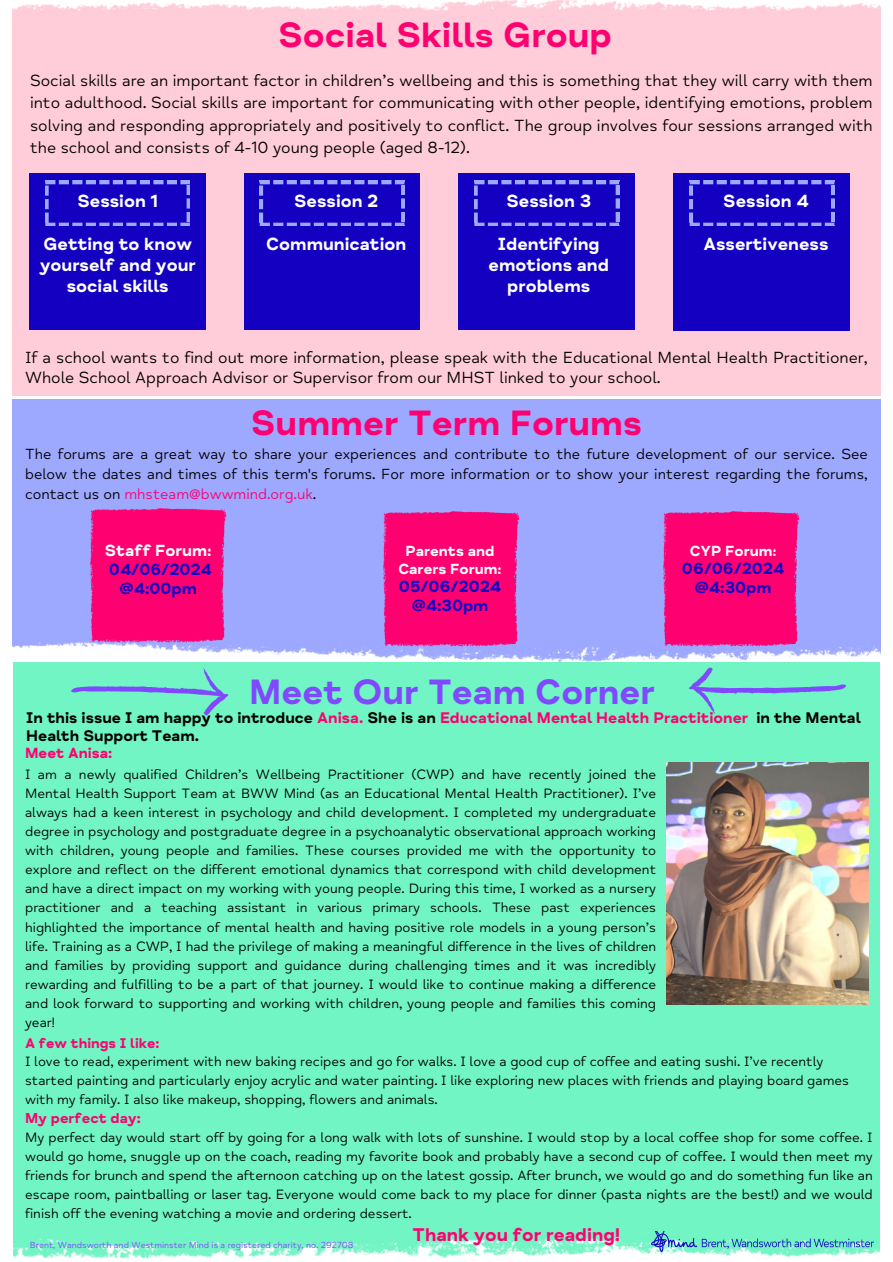
<style>
.page{position:relative;width:893px;height:1262px;background:#fff}
.page>*{position:absolute;margin:0;border:0;box-sizing:border-box;transform-origin:0 0}
.t1{font:700 36px "Mind Meridian";color:#ff0071}
.t2{font:36px "Mind Meridian Display";color:#8149ff}
.t3{font:700 18.75px "Mind Meridian";color:#ff0071}
.t4{font:700 18px/21.3px "Mind Meridian";color:#fff;text-align:center}
.t5{font:16.5px/22.5px "Mind Meridian";color:#000;text-align:justify}
.t6{font:700 16.5px/19.2px "Mind Meridian";color:#1300c1;text-align:center}
.t7{font:700 15.75px/18px "Mind Meridian";color:#000}
.t8{font:15px/20.2px "Mind Meridian";color:#000;text-align:justify}
.t9{font:15px/18px "Mind Meridian Display";color:#fff;text-align:center}
.t10{font:700 15px "Mind Meridian";color:#ff0071}
.t11{font:700 14.7px "Mind Meridian";color:#ff0071}
.t12{font:700 14.4px "Mind Meridian";color:#ff0071}
.t13{font:13.8px/19px "Mind Meridian";color:#000;text-align:justify}
.t14{font:9px "Mind Meridian";color:#8149ff}
.s1{color:#ff0071}
.s2{font-family:"Mind Meridian Display";font-weight:400;color:#fff}
</style>
<div class="page">
<div style="left:14px;top:695px;width:865px;height:564px;background:#71f5c4"></div>
<img style="left:651px;top:1230px;width:221px;height:20px">
<div style="left:71px;top:695px;width:158px;height:20px;background:#71f5c4"></div>
<div style="left:687px;top:695px;width:160px;height:20px;background:#71f5c4"></div>
<div style="left:12px;top:0;width:868px;height:396px;background:#ffcdd9"></div>
<img style="left:12px;top:399px;width:868px;height:296px">
<img style="left:86px;top:503px;width:145px;height:145px">
<img style="left:378px;top:507px;width:146px;height:145px">
<img style="left:658px;top:507px;width:145px;height:145px">
<div style="left:30px;top:173px;width:175px;height:156px;background:#1300c1"></div>
<svg style="left:45px;top:181px;width:145px;height:45px"></svg>
<img style="left:666px;top:762px;width:202px;height:241px">
<div style="left:244px;top:173px;width:176px;height:156px;background:#1300c1"></div>
<div style="left:458px;top:173px;width:176px;height:156px;background:#1300c1"></div>
<div style="left:673px;top:174px;width:175px;height:156px;background:#1300c1"></div>
<svg style="left:259px;top:181px;width:145px;height:45px"></svg>
<svg style="left:474px;top:181px;width:144px;height:45px"></svg>
<svg style="left:689px;top:181px;width:145px;height:45px"></svg>
<p class="t1" style="left:278px;top:13px;width:335px">Social Skills Group</p>
<h5 class="t5" style="left:30px;top:69px;width:843px">Social skills are an important factor in children’s wellbeing and this is something that they will carry with them into adulthood. Social skills are important for communicating with other people, identifying emotions, problem solving and responding appropriately and positively to conflict. The group involves four sessions arranged with the school and consists of 4-10 young people (aged 8-12).</h5>
<p class="t4" style="left:77px;top:190px;width:82px">Session 1</p>
<p class="t4" style="left:40px;top:233px;width:157px">Getting to know yourself and your social skills</p>
<p class="t4" style="left:294px;top:190px;width:86px">Session 2</p>
<p class="t4" style="left:266px;top:233px;width:142px">Communication</p>
<p class="t4" style="left:506px;top:190px;width:86px">Session 3</p>
<h6 class="t4" style="left:488px;top:233px;width:122px">Identifying emotions and problems</h6>
<p class="t4" style="left:723px;top:190px;width:87px">Session 4</p>
<h3 class="t4" style="left:703px;top:233px;width:127px">Assertiveness</h3>
<p class="t5" style="left:25px;top:348px;width:843px;line-height:19.2px">If a school wants to find out more information, please speak with the Educational Mental Health Practitioner,<br>Whole School Approach Advisor or Supervisor from our MHST linked to your school.</p>
<h3 class="t1" style="left:251px;top:402px;width:392px">Summer Term Forums</h3>
<p class="t8" style="left:25px;top:444px;width:843px">The forums are a great way to share your experiences and contribute to the future development of our service. See below the dates and times of this term's forums. For more information or to show your interest regarding the forums, contact us on <span class="s1">mhsteam@bwwmind.org.uk</span>.</p>
<h5 class="t6" style="left:105px;top:540px;width:108px"><span class="s2">Staff Forum:<br></span>04/06/2024 @4:00pm</h5>
<p class="t9" style="left:398px;top:542px;width:105px">Parents and<br>Carers Forum:</p>
<p class="t6" style="left:399px;top:576px;width:104px">05/06/2024 @4:30pm</p>
<h5 class="t9" style="left:689px;top:542px;width:88px">CYP Forum:</h5>
<h5 class="t6" style="left:681px;top:558px;width:104px">06/06/2024 @4:30pm</h5>
<h5 class="t2" style="left:249px;top:670px;width:407px">Meet Our Team Corner</h5>
<h3 class="t7" style="left:26px;top:708px;width:835px">In this issue I am happy to introduce <span class="s1">Anisa.</span> She is an <span class="s1">Educational Mental Health Practitioner</span> in the Mental<br>Health Support Team.</h3>
<p class="t10" style="left:25px;top:744px;width:89px">Meet Anisa:</p>
<h1 class="t13" style="left:25px;top:764px;width:632px">I am a newly qualified Children’s Wellbeing Practitioner (CWP) and have recently joined the Mental Health Support Team at BWW Mind (as an Educational Mental Health Practitioner). I’ve always had a keen interest in psychology and child development. I completed my undergraduate degree in psychology and postgraduate degree in a psychoanalytic observational approach working with children, young people and families. These courses provided me with the opportunity to explore and reflect on the different emotional dynamics that correspond with child development and have a direct impact on my working with young people. During this time, I worked as a nursery practitioner and a teaching assistant in various primary schools. These past experiences highlighted the importance of mental health and having positive role models in a young person’s life. Training as a CWP, I had the privilege of making a meaningful difference in the lives of children and families by providing support and guidance during challenging times and it was incredibly rewarding and fulfilling to be a part of that journey. I would like to continue making a difference and look forward to supporting and working with children, young people and families this coming year!</h1>
<h5 class="t12" style="left:25px;top:1034px;width:136px">A few things I like:</h5>
<h2 class="t13" style="left:25px;top:1051px;width:825px;text-align:left">I love to read, experiment with new baking recipes and go for walks. I love a good cup of coffee and eating sushi. I’ve recently started painting and particularly enjoy acrylic and water painting. I like exploring new places with friends and playing board games with my family. I also like makeup, shopping, flowers and animals.</h2>
<h3 class="t11" style="left:25px;top:1108px;width:117px">My perfect day:</h3>
<h5 class="t13" style="left:25px;top:1127px;width:848px">My perfect day would start off by going for a long walk with lots of sunshine. I would stop by a local coffee shop for some coffee. I would go home, snuggle up on the coach, reading my favorite book and probably have a second cup of coffee. I would then meet my friends for brunch and spend the afternoon catching up on the latest gossip. After brunch, we would go and do something fun like an escape room, paintballing or laser tag. Everyone would come back to my place for dinner (pasta nights are the best!) and we would finish off the evening watching a movie and ordering dessert.</h5>
<h3 class="t14" style="left:30px;top:1239px;width:325px">Brent, Wandsworth and Westminster Mind is a registered charity, no. 292708</h3>
<p class="t3" style="left:412px;top:1222px;width:209px">Thank you for reading!</p>
</div>
